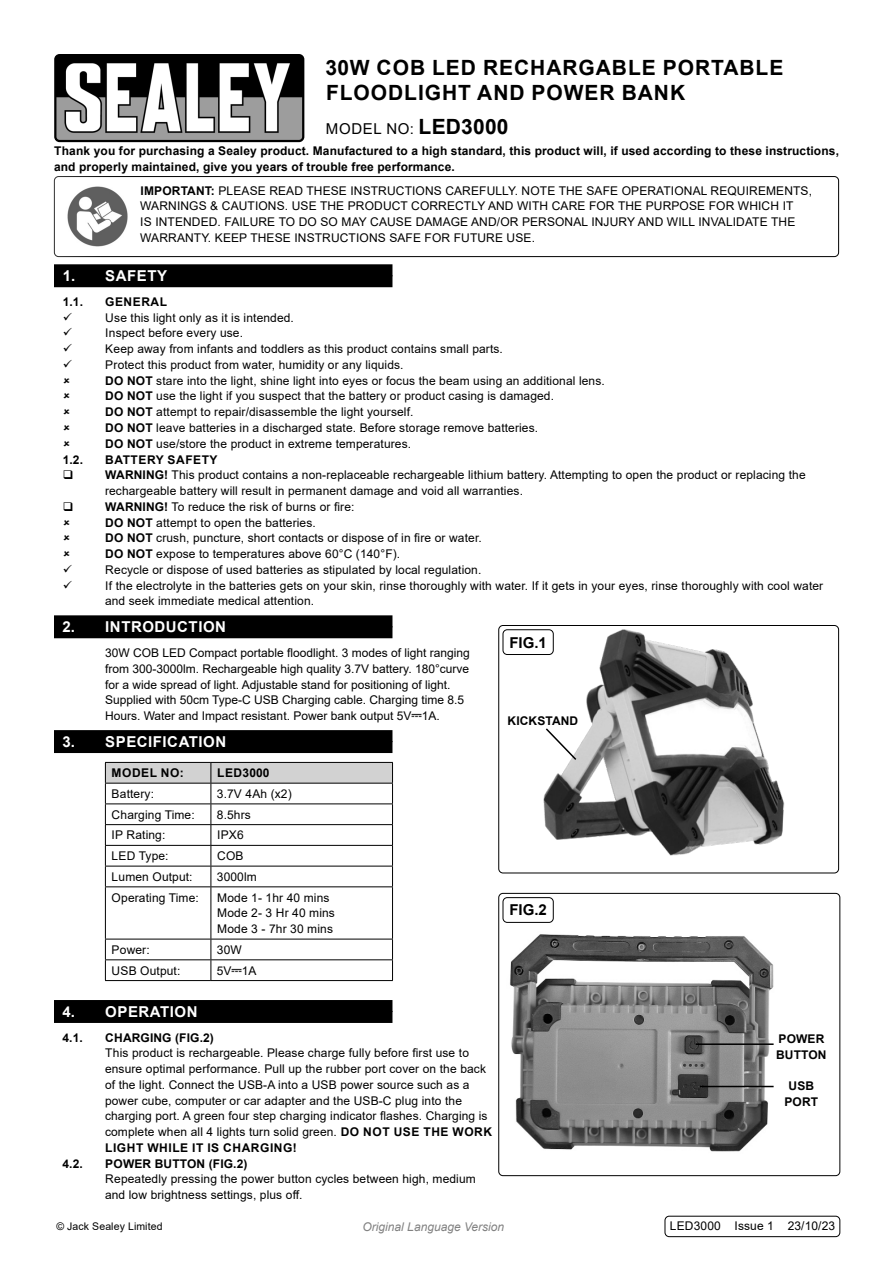
<style>
.page{position:relative;width:893px;height:1263px;background:#fff}
.page>*{position:absolute;margin:0;border:0;box-sizing:border-box;transform-origin:0 0}
.t1{font:700 21px/25.2px "Arial";letter-spacing:.045em;color:#000}
.t2{font:700 15px "Arial";letter-spacing:.035em;color:#fff}
.t3{font:15px "Arial";letter-spacing:.045em;color:#000}
.t4{font:700 15px "Arial";color:#000}
.Body__Tabbed{font:12px/15.8px "Arial";letter-spacing:.01em;color:#000}
.Body{font:700 12px/15.8px "Arial";letter-spacing:.01em;color:#000}
.Body-2{font:12px "Arial";letter-spacing:.01em;color:#000}
.t5{font:italic 12px "Arial";color:#818181}
.Body-3{font:700 12px "Arial";letter-spacing:.045em;color:#000}
.Body-4{font:10.5px "Arial";letter-spacing:.01em;color:#000}
.s1{font-weight:700;font-size:21px}
.s2{font-weight:700}
</style>
<div class="page">
<div style="left:54px;top:176px;width:785px;height:81px;border:1px solid #000;border-radius:4px"></div>
<div style="left:54px;top:275px;width:338px;height:12px;background:#000"></div>
<div style="left:54px;top:264px;width:338px;height:12px;background:#000"></div>
<div style="left:54px;top:626px;width:338px;height:12px;background:#000"></div>
<div style="left:54px;top:615px;width:338px;height:12px;background:#000"></div>
<div style="left:54px;top:741px;width:338px;height:12px;background:#000"></div>
<div style="left:54px;top:730px;width:338px;height:12px;background:#000"></div>
<div style="left:54px;top:1011px;width:338px;height:12px;background:#000"></div>
<div style="left:54px;top:1000px;width:338px;height:12px;background:#000"></div>
<svg style="left:411px;top:714px;width:11px;height:4px"></svg>
<svg style="left:105px;top:762px;width:288px;height:124px"></svg>
<hr style="left:105px;top:886px;width:106px;height:1px;background:#000">
<hr style="left:105px;top:887px;width:1px;height:52px;background:#000">
<hr style="left:211px;top:886px;width:182px;height:1px;background:#000">
<hr style="left:211px;top:887px;width:1px;height:52px;background:#000">
<hr style="left:392px;top:887px;width:1px;height:52px;background:#000">
<hr style="left:105px;top:939px;width:106px;height:1px;background:#000">
<hr style="left:211px;top:939px;width:182px;height:1px;background:#000">
<hr style="left:105px;top:959px;width:106px;height:1px;background:#000">
<svg style="left:105px;top:939px;width:1px;height:41px"></svg>
<hr style="left:211px;top:959px;width:182px;height:1px;background:#000">
<svg style="left:211px;top:939px;width:1px;height:41px"></svg>
<svg style="left:392px;top:939px;width:1px;height:41px"></svg>
<hr style="left:105px;top:980px;width:106px;height:1px;background:#000">
<hr style="left:211px;top:980px;width:182px;height:1px;background:#000">
<svg style="left:232px;top:968px;width:10px;height:4px"></svg>
<img style="left:67px;top:186px;width:61px;height:61px">
<div style="left:665px;top:1216px;width:175px;height:21px;border:1px solid #000;border-radius:4px"></div>
<img style="left:57px;top:57px;width:244px;height:82px">
<div style="left:54px;top:54px;width:250px;height:88px;border:2px solid #000;border-radius:4px"></div>
<div style="left:503px;top:897px;width:51px;height:26px;border:1px solid #000;border-radius:4px"></div>
<img style="left:510px;top:934px;width:264px;height:218px">
<div style="left:498px;top:893px;width:342px;height:283px;border:1px solid #000;border-radius:4px"></div>
<hr style="left:696px;top:1043px;width:78px;height:2px;background:#000">
<hr style="left:700px;top:1086px;width:74px;height:1px;background:#000">
<img style="left:499px;top:627px;width:340px;height:246px">
<div style="left:498px;top:625px;width:341px;height:248px;border:1px solid #000;border-radius:4px"></div>
<div style="left:503px;top:630px;width:50px;height:24px;background:#fff;border-radius:4px"></div>
<div style="left:503px;top:629px;width:51px;height:26px;border:1px solid #000;border-radius:4px"></div>
<svg style="left:544px;top:727px;width:34px;height:34px"></svg>
<p class="t1" style="left:326px;top:55px;width:459px">30W COB LED RECHARGABLE PORTABLE<br>FLOODLIGHT AND POWER BANK</p>
<p class="t3" style="left:326px;top:118px;width:184px">MODEL NO: <span class="s1">LED3000</span></p>
<p class="Body" style="left:54px;top:143px;width:786px">Thank you for purchasing a Sealey product. Manufactured to a high standard, this product will, if used according to these instructions, and properly maintained, give you years of trouble free performance.</p>
<p class="Body__Tabbed" style="left:140px;top:182px;width:673px"><span class="s2">IMPORTANT:</span> PLEASE READ THESE INSTRUCTIONS CAREFULLY. NOTE THE SAFE OPERATIONAL REQUIREMENTS, WARNINGS &amp; CAUTIONS. USE THE PRODUCT CORRECTLY AND WITH CARE FOR THE PURPOSE FOR WHICH IT<br>IS INTENDED. FAILURE TO DO SO MAY CAUSE DAMAGE AND/OR PERSONAL INJURY AND WILL INVALIDATE THE WARRANTY. KEEP THESE INSTRUCTIONS SAFE FOR FUTURE USE.</p>
<p class="t2" style="left:63px;top:265px;width:106px">1. SAFETY</p>
<p class="Body" style="left:63px;top:294px;width:22px">1.1.</p>
<p class="Body-3" style="left:105px;top:293px;width:63px">GENERAL</p>
<p class="Body__Tabbed" style="left:105px;top:310px;width:190px">Use this light only as it is intended.</p>
<p class="Body__Tabbed" style="left:105px;top:325px;width:139px">Inspect before every use.</p>
<p class="Body__Tabbed" style="left:105px;top:341px;width:399px">Keep away from infants and toddlers as this product contains small parts.</p>
<p class="Body__Tabbed" style="left:105px;top:357px;width:300px">Protect this product from water, humidity or any liquids.</p>
<p class="Body__Tabbed" style="left:105px;top:373px;width:501px"><span class="s2">DO NOT</span> stare into the light, shine light into eyes or focus the beam using an additional lens.</p>
<p class="Body__Tabbed" style="left:105px;top:388px;width:450px"><span class="s2">DO NOT</span> use the light if you suspect that the battery or product casing is damaged.</p>
<p class="Body__Tabbed" style="left:105px;top:404px;width:310px"><span class="s2">DO NOT</span> attempt to repair/disassemble the light yourself.</p>
<p class="Body__Tabbed" style="left:105px;top:420px;width:434px"><span class="s2">DO NOT</span> leave batteries in a discharged state. Before storage remove batteries.</p>
<p class="Body__Tabbed" style="left:105px;top:436px;width:307px"><span class="s2">DO NOT</span> use/store the product in extreme temperatures.</p>
<p class="Body" style="left:63px;top:451px;width:22px">1.2.</p>
<p class="Body-3" style="left:105px;top:451px;width:114px">BATTERY SAFETY</p>
<p class="Body__Tabbed" style="left:105px;top:467px;width:702px"><span class="s2">WARNING!</span> This product contains a non-replaceable rechargeable lithium battery. Attempting to open the product or replacing the rechargeable battery will result in permanent damage and void all warranties.</p>
<p class="Body__Tabbed" style="left:105px;top:499px;width:251px"><span class="s2">WARNING!</span> To reduce the risk of burns or fire:</p>
<p class="Body__Tabbed" style="left:105px;top:514px;width:212px"><span class="s2">DO NOT</span> attempt to open the batteries.</p>
<p class="Body__Tabbed" style="left:105px;top:530px;width:378px"><span class="s2">DO NOT</span> crush, puncture, short contacts or dispose of in fire or water.</p>
<p class="Body__Tabbed" style="left:105px;top:546px;width:297px"><span class="s2">DO NOT</span> expose to temperatures above 60°C (140°F).</p>
<p class="Body__Tabbed" style="left:105px;top:562px;width:378px">Recycle or dispose of used batteries as stipulated by local regulation.</p>
<p class="Body__Tabbed" style="left:105px;top:577px;width:720px">If the electrolyte in the batteries gets on your skin, rinse thoroughly with water. If it gets in your eyes, rinse thoroughly with cool water and seek immediate medical attention.</p>
<p class="t2" style="left:63px;top:616px;width:165px">2. INTRODUCTION</p>
<p class="Body__Tabbed" style="left:105px;top:645px;width:366px">30W COB LED Compact portable floodlight. 3 modes of light ranging from 300-3000lm. Rechargeable high quality 3.7V battery. 180°curve for a wide spread of light. Adjustable stand for positioning of light.<br>Supplied with 50cm Type-C USB Charging cable. Charging time 8.5<br>Hours. Water and Impact resistant. Power bank output 5V 1A.</p>
<p class="t2" style="left:63px;top:731px;width:165px">3. SPECIFICATION</p>
<p class="Body" style="left:112px;top:765px;width:74px">MODEL NO:</p>
<p class="Body" style="left:217px;top:765px;width:54px">LED3000</p>
<p class="Body-2" style="left:112px;top:785px;width:44px">Battery:</p>
<p class="Body-2" style="left:217px;top:785px;width:76px">3.7V 4Ah (x2)</p>
<p class="Body-2" style="left:112px;top:806px;width:85px">Charging Time:</p>
<p class="Body-2" style="left:217px;top:806px;width:35px">8.5hrs</p>
<p class="Body-2" style="left:112px;top:827px;width:55px">IP Rating:</p>
<p class="Body-2" style="left:217px;top:827px;width:28px">IPX6</p>
<p class="Body-2" style="left:112px;top:848px;width:58px">LED Type:</p>
<p class="Body-2" style="left:217px;top:848px;width:28px">COB</p>
<p class="Body-2" style="left:112px;top:868px;width:83px">Lumen Output:</p>
<p class="Body-2" style="left:217px;top:868px;width:41px">3000lm</p>
<p class="Body-2" style="left:112px;top:889px;width:89px">Operating Time:</p>
<p class="Body-2" style="left:217px;top:889px;width:114px">Mode 1- 1hr 40 mins</p>
<p class="Body-2" style="left:217px;top:905px;width:119px">Mode 2- 3 Hr 40 mins</p>
<p class="Body-2" style="left:217px;top:920px;width:117px">Mode 3 - 7hr 30 mins</p>
<p class="Body-2" style="left:112px;top:941px;width:40px">Power:</p>
<p class="Body-2" style="left:217px;top:941px;width:26px">30W</p>
<p class="Body-2" style="left:112px;top:962px;width:70px">USB Output:</p>
<p class="Body-2" style="left:217px;top:962px;width:41px">5V 1A</p>
<p class="t2" style="left:63px;top:1001px;width:137px">4. OPERATION</p>
<p class="Body" style="left:63px;top:1030px;width:22px">4.1.</p>
<p class="Body" style="left:105px;top:1030px;width:110px">CHARGING (FIG.2)</p>
<p class="Body__Tabbed" style="left:105px;top:1045px;width:389px">This product is rechargeable. Please charge fully before first use to ensure optimal performance. Pull up the rubber port cover on the back of the light. Connect the USB-A into a USB power source such as a power cube, computer or car adapter and the USB-C plug into the charging port. A green four step charging indicator flashes. Charging is complete when all 4 lights turn solid green. <span class="s2">DO NOT USE THE WORK LIGHT WHILE IT IS CHARGING!</span></p>
<p class="Body" style="left:63px;top:1156px;width:22px">4.2.</p>
<p class="Body" style="left:105px;top:1156px;width:144px">POWER BUTTON (FIG.2)</p>
<p class="Body__Tabbed" style="left:105px;top:1171px;width:372px">Repeatedly pressing the power button cycles between high, medium and low brightness settings, plus off.</p>
<p class="Body-4" style="left:56px;top:1219px;width:108px">© Jack Sealey Limited</p>
<p class="t5" style="left:363px;top:1219px;width:143px">Original Language Version</p>
<p class="Body-2" style="left:670px;top:1217px;width:167px">LED3000 Issue 1 23/10/23</p>
<p class="t4" style="left:509px;top:632px;width:39px">FIG.1</p>
<p class="Body" style="left:507px;top:713px;width:72px">KICKSTAND</p>
<p class="t4" style="left:509px;top:900px;width:39px">FIG.2</p>
<p class="Body" style="left:776px;top:1031px;width:52px">POWER<br>BUTTON</p>
<p class="Body" style="left:784px;top:1078px;width:35px;text-align:center">USB<br>PORT</p>
</div>
